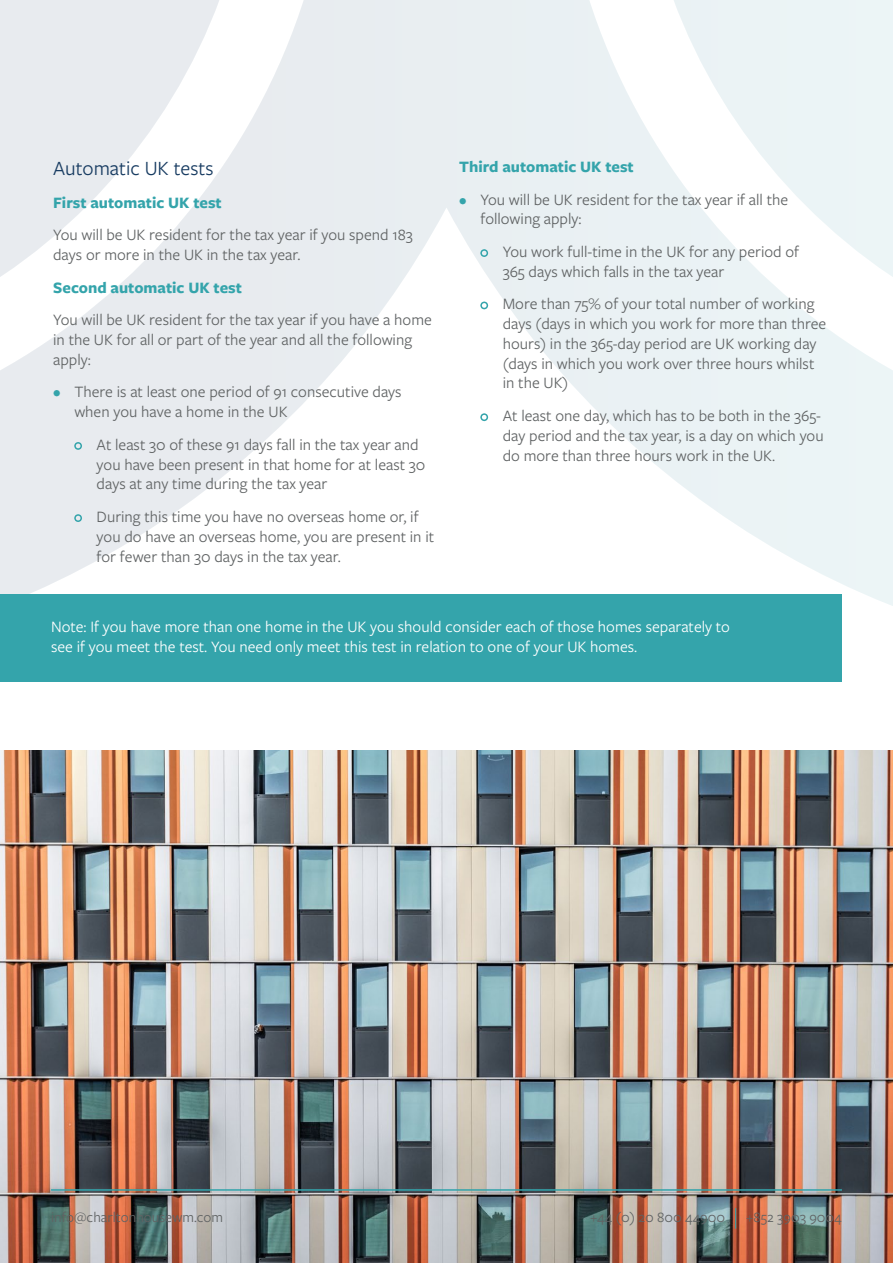
<style>
.page{position:relative;width:893px;height:1263px;background:#fff}
.page>*{position:absolute;margin:0;border:0;box-sizing:border-box;transform-origin:0 0}
.t1{font:21px "Freight Sans Pro";color:#173b61}
.t2{font:16.5px/19.8px "Freight Sans Pro";color:#606364}
.t3{font:16.5px/19.8px "Freight Sans Pro";color:#fff}
.t4{font:700 16.5px "Freight Sans Pro";color:#34a4ab}
.t5{font:15px "Freight Sans Pro";color:#606364}
.s1{color:#34a4ab}
</style>
<div class="page">
<img style="left:0;top:750px;width:893px;height:513px">
<svg style="left:0;top:0;width:893px;height:606px"></svg>
<hr style="left:51px;top:1189px;width:791px;height:2px;background:#34a4ab">
<svg style="left:735px;top:1208px;width:1px;height:20px"></svg>
<div style="left:0;top:594px;width:842px;height:87px;background:#34a4ab"></div>
<p class="t1" style="left:53px;top:154px;width:162px">Automatic UK tests</p>
<p class="t4" style="left:53px;top:191px;width:170px">First automatic UK test</p>
<p class="t2" style="left:53px;top:224px;width:361px">You will be UK resident for the tax year if you spend 183 days or more in the UK in the tax year.</p>
<p class="t4" style="left:53px;top:276px;width:190px">Second automatic UK test</p>
<p class="t2" style="left:53px;top:309px;width:380px">You will be UK resident for the tax year if you have a home in the UK for all or part of the year and all the following apply:</p>
<p class="t2" style="left:74px;top:381px;width:329px;text-indent:-21px"><span class="s1">•</span> There is at least one period of 91 consecutive days when you have a home in the UK</p>
<p class="t2" style="left:97px;top:434px;width:330px;text-indent:-22px"><span class="s1">•</span> At least 30 of these 91 days fall in the tax year and you have been present in that home for at least 30 days at any time during the tax year</p>
<p class="t2" style="left:97px;top:506px;width:339px;text-indent:-22px"><span class="s1">•</span> During this time you have no overseas home or, if you do have an overseas home, you are present in it for fewer than 30 days in the tax year.</p>
<p class="t4" style="left:459px;top:155px;width:176px">Third automatic UK test</p>
<p class="t2" style="left:480px;top:189px;width:309px;text-indent:-21px"><span class="s1">•</span> You will be UK resident for the tax year if all the following apply:</p>
<p class="t2" style="left:503px;top:241px;width:298px;text-indent:-22px"><span class="s1">•</span> You work full-time in the UK for any period of<br>365 days which falls in the tax year</p>
<p class="t2" style="left:503px;top:293px;width:325px;text-indent:-22px"><span class="s1">•</span> More than 75% of your total number of working days (days in which you work for more than three hours) in the 365-day period are UK working day (days in which you work over three hours whilst in the UK)</p>
<p class="t2" style="left:503px;top:405px;width:322px;text-indent:-22px"><span class="s1">•</span> At least one day, which has to be both in the 365- day period and the tax year, is a day on which you do more than three hours work in the UK.</p>
<p class="t3" style="left:51px;top:616px;width:680px">Note: If you have more than one home in the UK you should consider each of those homes separately to see if you meet the test. You need only meet this test in relation to one of your UK homes.</p>
<p class="t5" style="left:51px;top:1207px;width:174px">info@charltonhousewm.com</p>
<p class="t5" style="left:590px;top:1207px;width:137px">+44 (0) 20 800 44900</p>
<p class="t5" style="left:746px;top:1207px;width:97px">+852 3903 9004</p>
</div>
